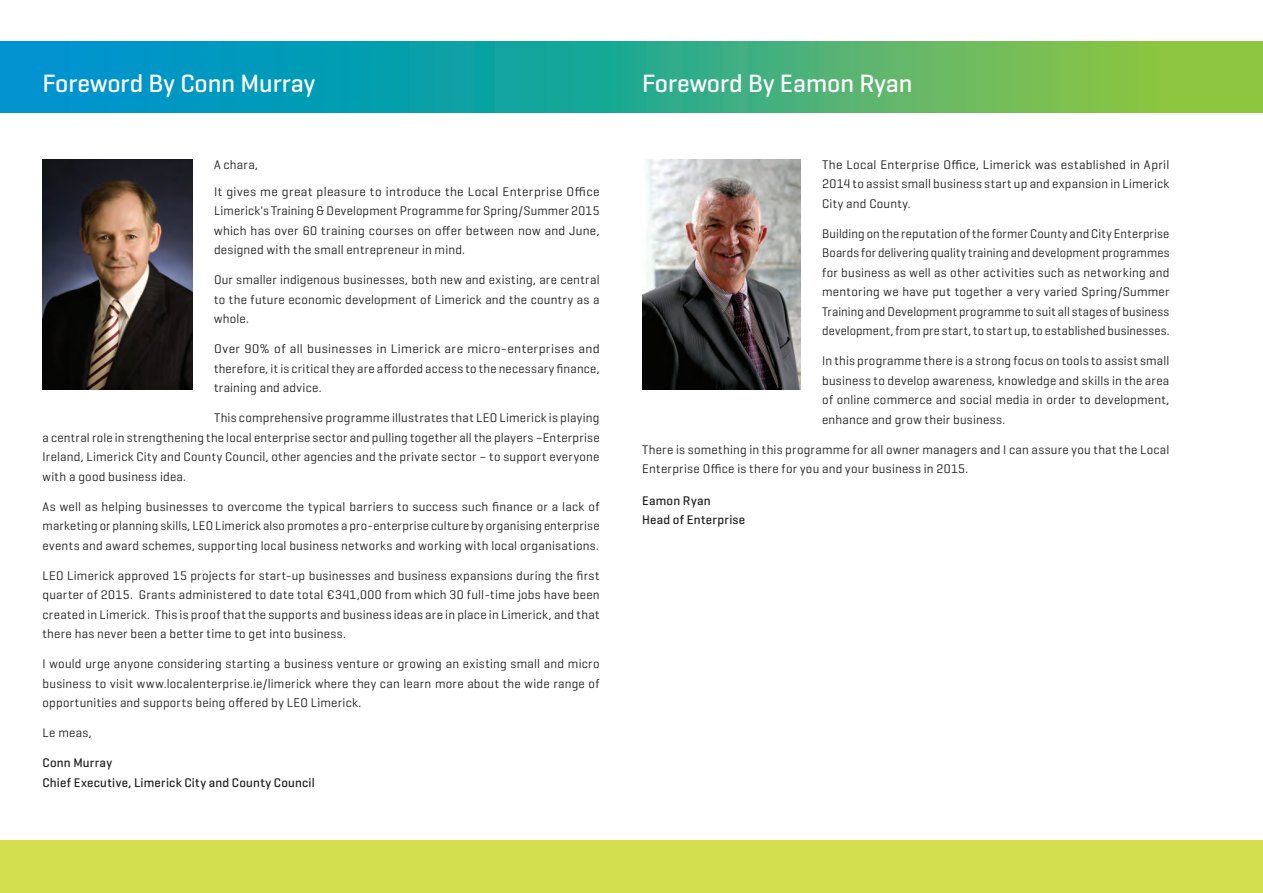
<style>
.page{position:relative;width:1263px;height:893px;background:#fff}
.page>*{position:absolute;margin:0;border:0;box-sizing:border-box;transform-origin:0 0}
.t1{font:500 25.5px "Geogrotesque";color:#fff}
.FOREWORD{font:12.75px/19.5px "Geogrotesque";letter-spacing:.02em;color:#231f20;text-align:justify}
.FOREWORD-2{font:12.75px/19.5px "Geogrotesque";letter-spacing:.02em;color:#231f20;text-align:justify;scale:1.04 1}
.FOREWORD-3{font:500 12.75px "Geogrotesque";letter-spacing:.025em;color:#231f20}
</style>
<div class="page">
<img style="left:43px;top:159px;width:150px;height:231px">
<svg style="left:0;top:41px;width:1263px;height:71px;background:#35ab8b"></svg>
<img style="left:642px;top:159px;width:159px;height:231px">
<div style="left:0;top:840px;width:1263px;height:53px;background:#d4df4f"></div>
<p class="t1" style="left:43px;top:68px;width:274px">Foreword By Conn Murray</p>
<p class="t1" style="left:642px;top:68px;width:272px">Foreword By Eamon Ryan</p>
<p class="FOREWORD" style="left:214px;top:154px;width:46px">A chara,</p>
<p class="FOREWORD" style="left:214px;top:181px;width:387px">It gives me great pleasure to introduce the Local Enterprise Office Limerick's Training &amp; Development Programme for Spring/Summer 2015 which has over 60 training courses on offer between now and June, designed with the small entrepreneur in mind.</p>
<p class="FOREWORD" style="left:214px;top:270px;width:387px">Our smaller indigenous businesses, both new and existing, are central to the future economic development of Limerick and the country as a whole.</p>
<p class="FOREWORD-2" style="left:214px;top:339px;width:372px">Over 90% of all businesses in Limerick are micro-enterprises and therefore, it is critical they are afforded access to the necessary finance, training and advice.</p>
<p class="FOREWORD" style="left:43px;top:408px;width:559px;text-indent:171px">This comprehensive programme illustrates that LEO Limerick is playing a central role in strengthening the local enterprise sector and pulling together all the players –Enterprise Ireland, Limerick City and County Council, other agencies and the private sector – to support everyone with a good business idea.</p>
<p class="FOREWORD" style="left:43px;top:496px;width:558px">As well as helping businesses to overcome the typical barriers to success such finance or a lack of marketing or planning skills, LEO Limerick also promotes a pro-enterprise culture by organising enterprise events and award schemes, supporting local business networks and working with local organisations.</p>
<p class="FOREWORD" style="left:43px;top:565px;width:559px">LEO Limerick approved 15 projects for start-up businesses and business expansions during the first quarter of 2015. Grants administered to date total €341,000 from which 30 full-time jobs have been created in Limerick. This is proof that the supports and business ideas are in place in Limerick, and that there has never been a better time to get into business.</p>
<p class="FOREWORD" style="left:43px;top:654px;width:559px">I would urge anyone considering starting a business venture or growing an existing small and micro business to visit www.localenterprise.ie/limerick where they can learn more about the wide range of opportunities and supports being offered by LEO Limerick.</p>
<p class="FOREWORD" style="left:43px;top:723px;width:50px">Le meas,</p>
<p class="FOREWORD-3" style="left:43px;top:755px;width:71px">Conn Murray</p>
<p class="FOREWORD-3" style="left:43px;top:774px;width:274px">Chief Executive, Limerick City and County Council</p>
<p class="FOREWORD" style="left:822px;top:154px;width:349px">The Local Enterprise Office, Limerick was established in April 2014 to assist small business start up and expansion in Limerick City and County.</p>
<p class="FOREWORD" style="left:822px;top:223px;width:349px">Building on the reputation of the former County and City Enterprise Boards for delivering quality training and development programmes for business as well as other activities such as networking and mentoring we have put together a very varied Spring/Summer Training and Development programme to suit all stages of business development, from pre start, to start up, to established businesses.</p>
<p class="FOREWORD" style="left:822px;top:351px;width:349px">In this programme there is a strong focus on tools to assist small business to develop awareness, knowledge and skills in the area of online commerce and social media in order to development, enhance and grow their business.</p>
<p class="FOREWORD" style="left:642px;top:439px;width:529px">There is something in this programme for all owner managers and I can assure you that the Local<br>Enterprise Office is there for you and your business in 2015.</p>
<p class="FOREWORD-3" style="left:642px;top:492px;width:70px">Eamon Ryan</p>
<p class="FOREWORD-3" style="left:642px;top:512px;width:105px">Head of Enterprise</p>
</div>
